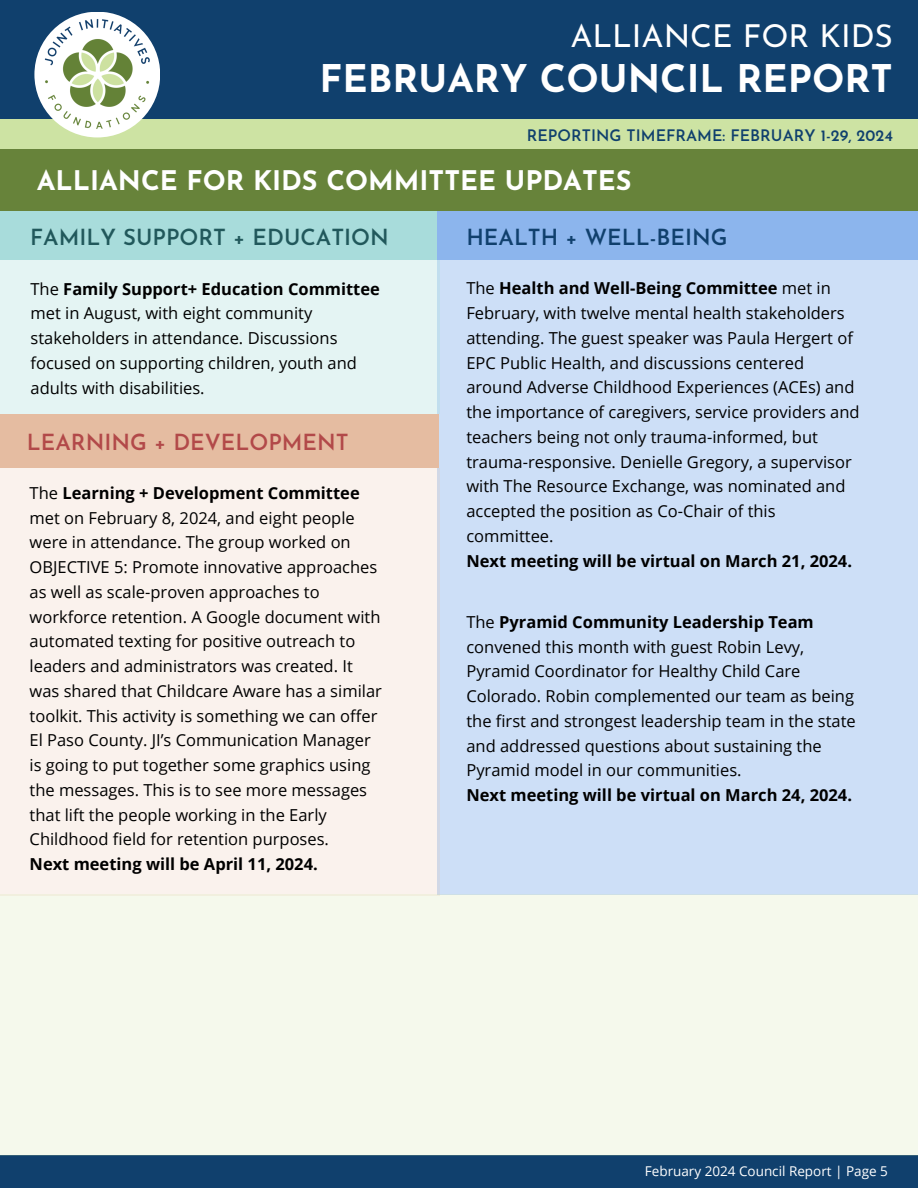
<style>
.page{position:relative;width:918px;height:1188px;background:#fff}
.page>*{position:absolute;margin:0;border:0;box-sizing:border-box;transform-origin:0 0}
.t1{font:700 38.1px "Josefin Sans";color:#fff}
.t2{font:31.65px "Josefin Sans";color:#fff}
.t3{font:700 27px "Josefin Sans";color:#fff}
.t4{font:600 22.2px "Josefin Sans";color:#21585b}
.t5{font:600 22.2px "Josefin Sans";color:#b24949}
.t6{font:600 22.2px "Josefin Sans";color:#10406d}
.t7{font:16.5px/24.8px "Open Sans";color:#000}
.t8{font:600 15.9px "Josefin Sans";color:#10406d}
.t9{font:13.5px "Open Sans";color:#fff}
.s1{font-weight:700}
</style>
<div class="page">
<div style="left:0;top:119px;width:918px;height:29px;background:#cde3a3"></div>
<div style="left:0;top:0;width:918px;height:119px;background:#10406d"></div>
<div style="left:438px;top:253px;width:480px;height:642px;background:#cddff7"></div>
<div style="left:0;top:1156px;width:918px;height:32px;background:#10406d"></div>
<div style="left:34px;top:12px;width:126px;height:125px;background:#fff;border-radius:50%"></div>
<img style="left:39px;top:14px;width:117px;height:121px">
<div style="left:0;top:149px;width:918px;height:62px;background:#67833a"></div>
<div style="left:0;top:211px;width:438px;height:49px;background:#a8dcdb"></div>
<div style="left:438px;top:211px;width:480px;height:49px;background:#8cb5ed"></div>
<div style="left:0;top:260px;width:439px;height:154px;background:#e4f4f3"></div>
<div style="left:0;top:415px;width:438px;height:53px;background:#e5bca1"></div>
<div style="left:0;top:468px;width:440px;height:427px;background:#faf2ed"></div>
<div style="left:0;top:894px;width:918px;height:262px;background:#f5f9ec"></div>
<h5 class="t2" style="left:570px;top:24px;width:324px">ALLIANCE FOR KIDS</h5>
<h1 class="t1" style="left:320px;top:63px;width:575px">FEBRUARY COUNCIL REPORT</h1>
<p class="t8" style="left:527px;top:129px;width:368px">REPORTING TIMEFRAME: FEBRUARY 1-29, 2024</p>
<h4 class="t3" style="left:37px;top:170px;width:596px">ALLIANCE FOR KIDS COMMITTEE UPDATES</h4>
<h4 class="t4" style="left:30px;top:228px;width:360px">FAMILY SUPPORT + EDUCATION</h4>
<h6 class="t6" style="left:466px;top:228px;width:263px">HEALTH + WELL-BEING</h6>
<h4 class="t7" style="left:31px;top:276px;width:351px">The <span class="s1">Family Support+ Education Committee </span>met in August, with eight community stakeholders in attendance. Discussions focused on supporting children, youth and adults with disabilities.</h4>
<h6 class="t5" style="left:27px;top:433px;width:323px">LEARNING + DEVELOPMENT</h6>
<p class="t7" style="left:30px;top:480px;width:354px">The <span class="s1">Learning + Development Committee </span>met on February 8, 2024, and eight people were in attendance. The group worked on OBJECTIVE 5: Promote innovative approaches as well as scale-proven approaches to workforce retention. A Google document with automated texting for positive outreach to leaders and administrators was created. It was shared that Childcare Aware has a similar toolkit. This activity is something we can offer El Paso County. JI’s Communication Manager is going to put together some graphics using the messages. This is to see more messages that lift the people working in the Early Childhood field for retention purposes.<br><span class="s1">Next meeting will be April 11, 2024.</span></p>
<h6 class="t7" style="left:466px;top:276px;width:395px">The <span class="s1">Health and Well-Being Committee</span> met in February, with twelve mental health stakeholders attending. The guest speaker was Paula Hergert of EPC Public Health, and discussions centered around Adverse Childhood Experiences (ACEs) and the importance of caregivers, service providers and teachers being not only trauma-informed, but trauma-responsive. Denielle Gregory, a supervisor with The Resource Exchange, was nominated and accepted the position as Co-Chair of this committee.<br><span class="s1">Next meeting will be virtual on March 21, 2024.</span></h6>
<h6 class="t7" style="left:466px;top:609px;width:391px">The <span class="s1">Pyramid Community Leadership Team </span>convened this month with guest Robin Levy, Pyramid Coordinator for Healthy Child Care Colorado. Robin complemented our team as being the first and strongest leadership team in the state and addressed questions about sustaining the Pyramid model in our communities.<br><span class="s1">Next meeting will be virtual on March 24, 2024.</span></h6>
<h3 class="t9" style="left:645px;top:1162px;width:244px">February 2024 Council Report | Page 5</h3>
</div>
